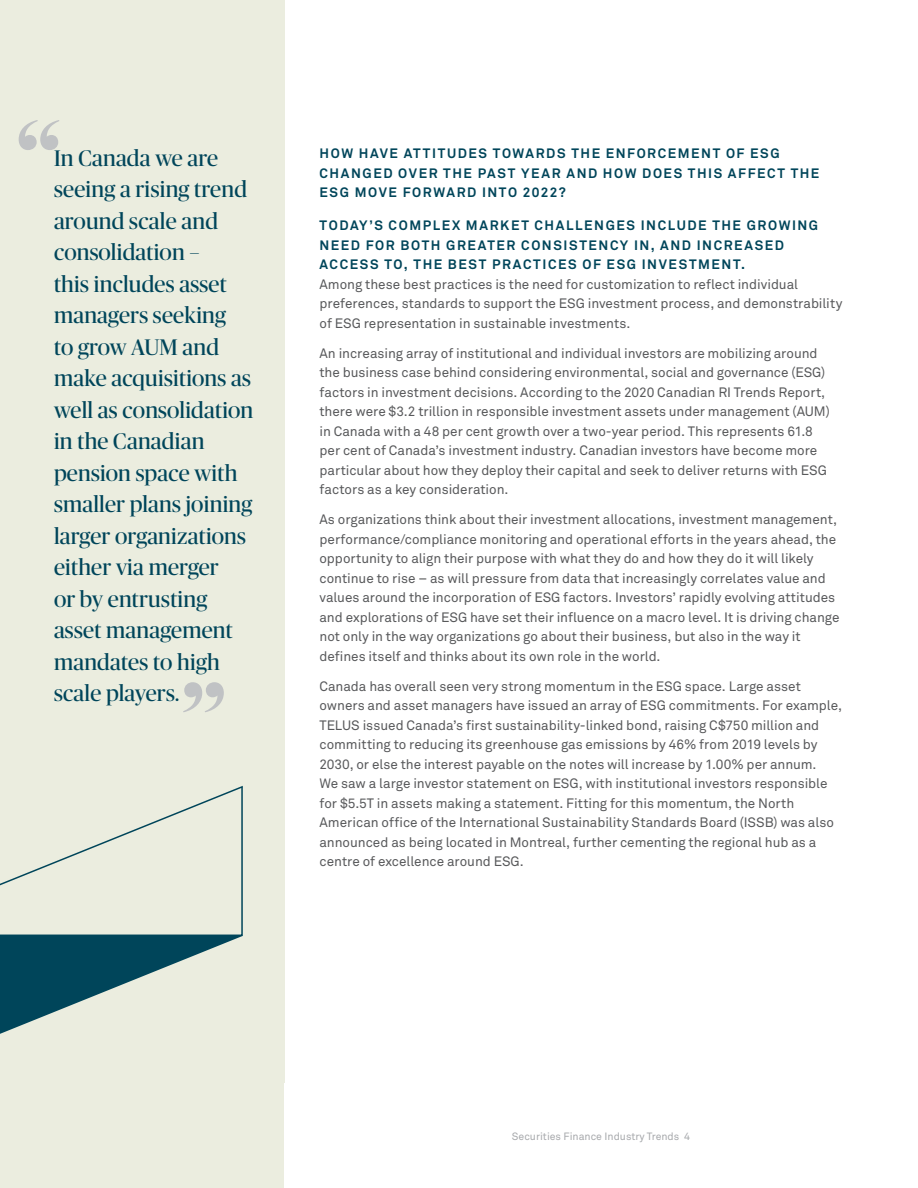
<style>
.page{position:relative;width:918px;height:1188px;background:#fff}
.page>*{position:absolute;margin:0;border:0;box-sizing:border-box;transform-origin:0 0}
.t1{font:144px "Publico Banner";color:#c0c2c4}
.t2{font:22.5px/31.5px "Publico Banner";letter-spacing:.01em;color:#00455a}
.Body_Copy__Akkurat_P{font:13.5px/19.5px "Akkurat Pro";letter-spacing:-.005em;color:#58595b}
.Body_Copy__Akkurat_P-2{font:700 13.5px/19.5px "Akkurat Pro";letter-spacing:.115em;color:#00455a}
.t3{font:10.5px "Akkurat Pro";color:#a7a9ac}
</style>
<div class="page">
<div style="left:0;top:0;width:284px;height:1188px;background:#ebeddf"></div>
<svg style="left:0;top:785px;width:243px;height:249px"></svg>
<p class="t1" style="left:16px;top:74px;width:47px">“</p>
<p class="t2" style="left:54px;top:141px;width:201px">In Canada we are seeing a rising trend around scale and consolidation –<br>this includes asset managers seeking<br>to grow AUM and make acquisitions as well as consolidation in the Canadian pension space with smaller plans joining larger organizations either via merger<br>or by entrusting asset management mandates to high scale players.</p>
<p class="t1" style="left:226px;top:758px;width:47px;rotate:-180deg">“</p>
<p class="Body_Copy__Akkurat_P-2" style="left:320px;top:144px;width:501px">HOW HAVE ATTITUDES TOWARDS THE ENFORCEMENT OF ESG<br>CHANGED OVER THE PAST YEAR AND HOW DOES THIS AFFECT THE<br>ESG MOVE FORWARD INTO 2022?</p>
<p class="Body_Copy__Akkurat_P-2" style="left:320px;top:216px;width:500px">TODAY’S COMPLEX MARKET CHALLENGES INCLUDE THE GROWING<br>NEED FOR BOTH GREATER CONSISTENCY IN, AND INCREASED<br>ACCESS TO, THE BEST PRACTICES OF ESG INVESTMENT.</p>
<p class="Body_Copy__Akkurat_P" style="left:320px;top:274px;width:524px">Among these best practices is the need for customization to reflect individual preferences, standards to support the ESG investment process, and demonstrability of ESG representation in sustainable investments.</p>
<p class="Body_Copy__Akkurat_P" style="left:320px;top:343px;width:512px">An increasing array of institutional and individual investors are mobilizing around the business case behind considering environmental, social and governance (ESG) factors in investment decisions. According to the 2020 Canadian RI Trends Report, there were $3.2 trillion in responsible investment assets under management (AUM) in Canada with a 48 per cent growth over a two-year period. This represents 61.8 per cent of Canada’s investment industry. Canadian investors have become more particular about how they deploy their capital and seek to deliver returns with ESG factors as a key consideration.</p>
<p class="Body_Copy__Akkurat_P" style="left:320px;top:510px;width:522px">As organizations think about their investment allocations, investment management, performance/compliance monitoring and operational efforts in the years ahead, the opportunity to align their purpose with what they do and how they do it will likely continue to rise – as will pressure from data that increasingly correlates value and values around the incorporation of ESG factors. Investors’ rapidly evolving attitudes and explorations of ESG have set their influence on a macro level. It is driving change not only in the way organizations go about their business, but also in the way it defines itself and thinks about its own role in the world.</p>
<p class="Body_Copy__Akkurat_P" style="left:320px;top:676px;width:524px">Canada has overall seen very strong momentum in the ESG space. Large asset owners and asset managers have issued an array of ESG commitments. For example, TELUS issued Canada’s first sustainability-linked bond, raising C$750 million and committing to reducing its greenhouse gas emissions by 46% from 2019 levels by 2030, or else the interest payable on the notes will increase by 1.00% per annum.<br>We saw a large investor statement on ESG, with institutional investors responsible for $5.5T in assets making a statement. Fitting for this momentum, the North American office of the International Sustainability Standards Board (ISSB) was also announced as being located in Montreal, further cementing the regional hub as a centre of excellence around ESG.</p>
<p class="t3" style="left:512px;top:1130px;width:180px">Securities Finance Industry Trends 4</p>
</div>
